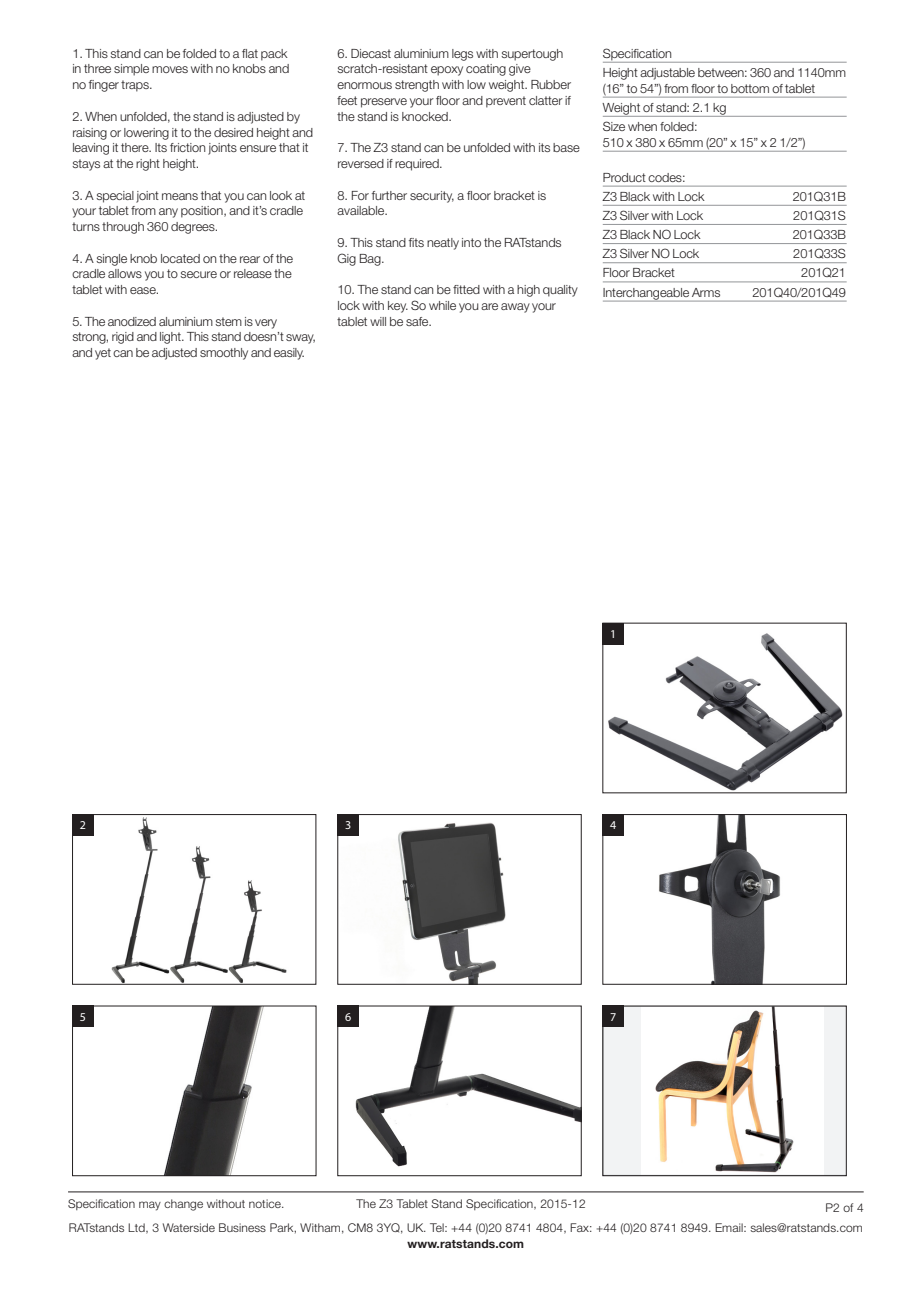
<style>
.page{position:relative;width:919px;height:1289px;background:#fff}
.page>*{position:absolute;margin:0;border:0;box-sizing:border-box;transform-origin:0 0}
.grey_body_copy{font:300 12.75px/15.8px "Helvetica Neue LT Pro";letter-spacing:-.005em;color:#231f20}
.gray_ruled_text{font:300 12.75px/15.8px "Helvetica Neue LT Pro";letter-spacing:-.005em;color:#231f20}
.black_ruled_text{font:300 12.75px "Helvetica Neue LT Pro";letter-spacing:-.005em;color:#231f20}
.t1{font:300 12px "Helvetica Neue LT Std";letter-spacing:.01em;color:#231f20}
.t2{font:700 12px "Helvetica Neue LT Std";letter-spacing:.01em;color:#231f20}
.t3{font:12px "Myriad Pro";color:#fff}
</style>
<div class="page">
<hr style="left:68px;top:1191px;width:795px;height:1px;background:#231f20">
<hr style="left:602px;top:62px;width:244px;height:1px;background:#939598">
<hr style="left:602px;top:97px;width:244px;height:1px;background:#939598">
<hr style="left:602px;top:116px;width:244px;height:1px;background:#939598">
<hr style="left:602px;top:151px;width:244px;height:1px;background:#939598">
<hr style="left:602px;top:186px;width:244px;height:1px;background:#939598">
<hr style="left:602px;top:205px;width:244px;height:1px;background:#939598">
<hr style="left:602px;top:224px;width:244px;height:1px;background:#939598">
<hr style="left:602px;top:243px;width:244px;height:1px;background:#939598">
<hr style="left:602px;top:262px;width:244px;height:1px;background:#939598">
<hr style="left:602px;top:282px;width:244px;height:1px;background:#939598">
<hr style="left:602px;top:301px;width:244px;height:1px;background:#939598">
<img style="left:111px;top:817px;width:176px;height:165px">
<div style="left:72px;top:814px;width:244px;height:170px;border:1px solid #231f20"></div>
<img style="left:339px;top:822px;width:167px;height:160px">
<div style="left:337px;top:814px;width:244px;height:170px;border:1px solid #231f20"></div>
<img style="left:604px;top:625px;width:239px;height:166px">
<img style="left:164px;top:1007px;width:100px;height:166px">
<div style="left:72px;top:1005px;width:244px;height:170px;border:1px solid #231f20"></div>
<img style="left:355px;top:1007px;width:224px;height:160px">
<svg style="left:604px;top:1007px;width:240px;height:166px"></svg>
<img style="left:659px;top:816px;width:122px;height:166px">
<div style="left:602px;top:814px;width:244px;height:170px;border:1px solid #231f20"></div>
<div style="left:602px;top:623px;width:21px;height:21px;background:#231f20"></div>
<div style="left:72px;top:814px;width:22px;height:21px;background:#231f20"></div>
<div style="left:337px;top:814px;width:22px;height:21px;background:#231f20"></div>
<div style="left:602px;top:814px;width:21px;height:21px;background:#231f20"></div>
<div style="left:72px;top:1005px;width:22px;height:22px;background:#231f20"></div>
<div style="left:337px;top:1005px;width:22px;height:22px;background:#231f20"></div>
<div style="left:602px;top:1005px;width:21px;height:22px;background:#231f20"></div>
<p class="grey_body_copy" style="left:72px;top:45px;width:218px">1. This stand can be folded to a flat pack in three simple moves with no knobs and no finger traps.</p>
<p class="grey_body_copy" style="left:72px;top:108px;width:242px">2. When unfolded, the stand is adjusted by raising or lowering it to the desired height and leaving it there. Its friction joints ensure that it stays at the right height.</p>
<p class="grey_body_copy" style="left:72px;top:187px;width:234px">3. A special joint means that you can look at your tablet from any position, and it’s cradle turns through 360 degrees.</p>
<p class="grey_body_copy" style="left:72px;top:250px;width:222px">4. A single knob located on the rear of the cradle allows you to secure or release the tablet with ease.</p>
<p class="grey_body_copy" style="left:72px;top:313px;width:245px">5. The anodized aluminium stem is very strong, rigid and light. This stand doesn’t sway, and yet can be adjusted smoothly and easily.</p>
<p class="grey_body_copy" style="left:337px;top:45px;width:235px">6. Diecast aluminium legs with supertough scratch-resistant epoxy coating give enormous strength with low weight. Rubber feet preserve your floor and prevent clatter if the stand is knocked.</p>
<p class="grey_body_copy" style="left:337px;top:140px;width:244px">7. The Z3 stand can be unfolded with its base reversed if required.</p>
<p class="grey_body_copy" style="left:337px;top:187px;width:210px">8. For further security, a floor bracket is available.</p>
<p class="grey_body_copy" style="left:337px;top:234px;width:226px">9. This stand fits neatly into the RATstands<br>Gig Bag.</p>
<p class="grey_body_copy" style="left:337px;top:281px;width:242px">10. The stand can be fitted with a high quality lock with key. So while you are away your tablet will be safe.</p>
<p class="black_ruled_text" style="left:602px;top:45px;width:71px">Specification</p>
<p class="gray_ruled_text" style="left:602px;top:64px;width:245px">Height adjustable between: 360 and 1140mm (16” to 54”) from floor to bottom of tablet</p>
<p class="gray_ruled_text" style="left:602px;top:99px;width:125px">Weight of stand: 2.1 kg</p>
<p class="gray_ruled_text" style="left:602px;top:118px;width:204px">Size when folded:<br>510 x 380 x 65mm (20” x 15” x 2 1/2”)</p>
<p class="black_ruled_text" style="left:602px;top:169px;width:84px">Product codes:</p>
<p class="gray_ruled_text" style="left:602px;top:188px;width:103px">Z3 Black with Lock</p>
<p class="gray_ruled_text" style="left:792px;top:188px;width:55px">201Q31B</p>
<p class="gray_ruled_text" style="left:602px;top:207px;width:102px">Z3 Silver with Lock</p>
<p class="gray_ruled_text" style="left:793px;top:207px;width:54px">201Q31S</p>
<p class="gray_ruled_text" style="left:602px;top:226px;width:99px">Z3 Black NO Lock</p>
<p class="gray_ruled_text" style="left:792px;top:226px;width:55px">201Q33B</p>
<p class="gray_ruled_text" style="left:602px;top:245px;width:98px">Z3 Silver NO Lock</p>
<p class="gray_ruled_text" style="left:793px;top:245px;width:54px">201Q33S</p>
<p class="gray_ruled_text" style="left:602px;top:265px;width:73px">Floor Bracket</p>
<p class="gray_ruled_text" style="left:801px;top:265px;width:46px">201Q21</p>
<p class="gray_ruled_text" style="left:602px;top:284px;width:119px">Interchangeable Arms</p>
<p class="gray_ruled_text" style="left:752px;top:284px;width:95px">201Q40/201Q49</p>
<p class="t3" style="left:610px;top:626px;width:8px">1</p>
<p class="t3" style="left:80px;top:818px;width:8px">2</p>
<p class="t3" style="left:345px;top:818px;width:8px">3</p>
<p class="t3" style="left:610px;top:818px;width:8px">4</p>
<p class="t3" style="left:80px;top:1009px;width:8px">5</p>
<p class="t3" style="left:345px;top:1009px;width:8px">6</p>
<p class="t3" style="left:610px;top:1009px;width:8px">7</p>
<p class="t1" style="left:68px;top:1195px;width:218px">Specification may change without notice.</p>
<p class="t1" style="left:825px;top:1200px;width:40px">P2 of 4</p>
<p class="t1" style="left:356px;top:1195px;width:231px">The Z3 Tablet Stand Specification, 2015-12</p>
<p class="t1" style="left:69px;top:1220px;width:795px">RATstands Ltd, 3 Waterside Business Park, Witham, CM8 3YQ, UK. Tel: +44 (0)20 8741 4804, Fax: +44 (0)20 8741 8949. Email: sales@ratstands.com</p>
<p class="t2" style="left:407px;top:1235px;width:118px">www.ratstands.com</p>
</div>
